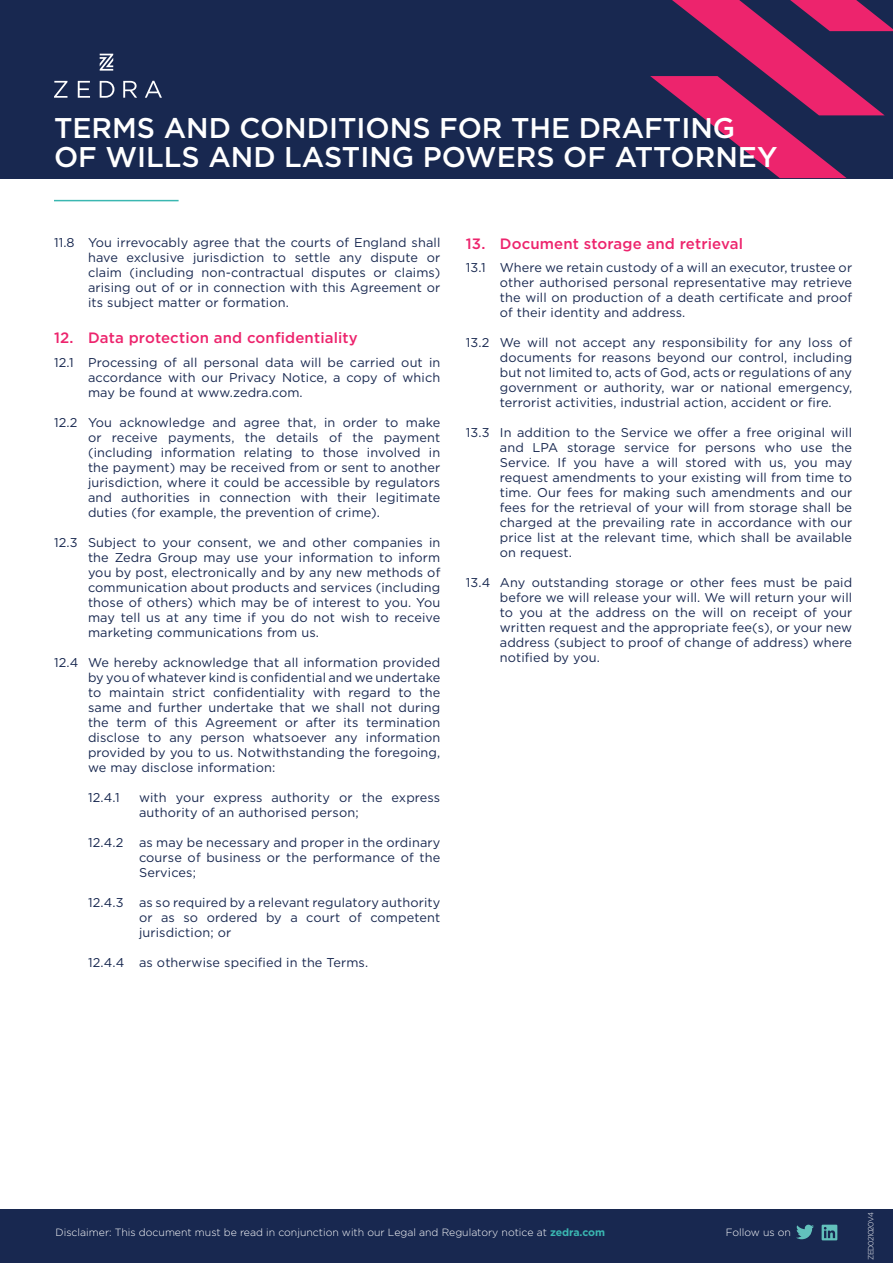
<style>
.page{position:relative;width:893px;height:1263px;background:#fff}
.page>*{position:absolute;margin:0;border:0;box-sizing:border-box;transform-origin:0 0}
.t1{font:500 28.5px/28.5px "Gotham";color:#fff}
.t2{font:500 15px "Gotham";letter-spacing:.01em;color:#ed246d}
.t3{font:12.75px/15px "Gotham";letter-spacing:.01em;color:#182850;text-align:justify}
.t4{font:300 10.5px "Gotham";color:#fff}
.t5{font:300 7.5px "Gotham";letter-spacing:-.08em;color:#fff}
.s1{font-weight:700;color:#3ab7b1}
</style>
<div class="page">
<div style="left:0;top:1209px;width:893px;height:54px;background:#182850"></div>
<div style="left:0;top:0;width:893px;height:179px;background:#182850"></div>
<svg style="left:650px;top:0;width:243px;height:178px"></svg>
<svg style="left:54px;top:81px;width:108px;height:17px"></svg>
<svg style="left:100px;top:54px;width:13px;height:17px"></svg>
<hr style="left:54px;top:200px;width:125px;height:1px;background:#3ab7b1">
<svg style="left:796px;top:1225px;width:18px;height:14px"></svg>
<svg style="left:822px;top:1225px;width:15px;height:15px"></svg>
<h1 class="t1" style="left:54px;top:113px;width:725px">TERMS AND CONDITIONS FOR THE DRAFTING<br>OF WILLS AND LASTING POWERS OF ATTORNEY</h1>
<p class="t3" style="left:88px;top:235px;width:354px;text-indent:-34px">11.8 You irrevocably agree that the courts of England shall have exclusive jurisdiction to settle any dispute or claim (including non-contractual disputes or claims) arising out of or in connection with this Agreement or its subject matter or formation.</p>
<p class="t2" style="left:54px;top:328px;width:305px">12. Data protection and confidentiality</p>
<p class="t3" style="left:88px;top:354px;width:354px;text-indent:-34px">12.1 Processing of all personal data will be carried out in accordance with our Privacy Notice, a copy of which may be found at www.zedra.com.</p>
<p class="t3" style="left:88px;top:414px;width:354px;text-indent:-34px">12.2 You acknowledge and agree that, in order to make or receive payments, the details of the payment (including information relating to those involved in the payment) may be received from or sent to another jurisdiction, where it could be accessible by regulators and authorities in connection with their legitimate duties (for example, the prevention of crime).</p>
<p class="t3" style="left:88px;top:534px;width:354px;text-indent:-34px">12.3 Subject to your consent, we and other companies in the Zedra Group may use your information to inform you by post, electronically and by any new methods of communication about products and services (including those of others) which may be of interest to you. You may tell us at any time if you do not wish to receive marketing communications from us.</p>
<p class="t3" style="left:88px;top:654px;width:354px;text-indent:-34px">12.4 We hereby acknowledge that all information provided by you of whatever kind is confidential and we undertake to maintain strict confidentiality with regard to the same and further undertake that we shall not during the term of this Agreement or after its termination disclose to any person whatsoever any information provided by you to us. Notwithstanding the foregoing, we may disclose information:</p>
<p class="t3" style="left:88px;top:789px;width:33px">12.4.1</p>
<p class="t3" style="left:139px;top:789px;width:303px">with your express authority or the express authority of an authorised person;</p>
<p class="t3" style="left:139px;top:834px;width:303px;text-indent:-51px">12.4.2 as may be necessary and proper in the ordinary course of business or the performance of the Services;</p>
<p class="t3" style="left:139px;top:894px;width:303px;text-indent:-51px">12.4.3 as so required by a relevant regulatory authority or as so ordered by a court of competent jurisdiction; or</p>
<p class="t3" style="left:88px;top:954px;width:282px">12.4.4 as otherwise specified in the Terms.</p>
<p class="t2" style="left:466px;top:234px;width:279px">13. Document storage and retrieval</p>
<p class="t3" style="left:500px;top:260px;width:354px;text-indent:-34px">13.1 Where we retain custody of a will an executor, trustee or other authorised personal representative may retrieve the will on production of a death certificate and proof of their identity and address.</p>
<p class="t3" style="left:500px;top:335px;width:354px;text-indent:-34px">13.2 We will not accept any responsibility for any loss of documents for reasons beyond our control, including but not limited to, acts of God, acts or regulations of any government or authority, war or national emergency, terrorist activities, industrial action, accident or fire.</p>
<p class="t3" style="left:500px;top:425px;width:354px;text-indent:-34px">13.3 In addition to the Service we offer a free original will and LPA storage service for persons who use the Service. If you have a will stored with us, you may request amendments to your existing will from time to time. Our fees for making such amendments and our fees for the retrieval of your will from storage shall be charged at the prevailing rate in accordance with our price list at the relevant time, which shall be available on request.</p>
<p class="t3" style="left:500px;top:575px;width:354px;text-indent:-34px">13.4 Any outstanding storage or other fees must be paid before we will release your will. We will return your will to you at the address on the will on receipt of your written request and the appropriate fee(s), or your new address (subject to proof of change of address) where notified by you.</p>
<p class="t4" style="left:56px;top:1225px;width:551px">Disclaimer: This document must be read in conjunction with our Legal and Regulatory notice at <span class="s1">zedra.com</span></p>
<p class="t4" style="left:726px;top:1225px;width:67px">Follow us on</p>
<p class="t5" style="left:866px;top:1260px;width:49px;rotate:-90deg">ZED021020V4</p>
</div>
